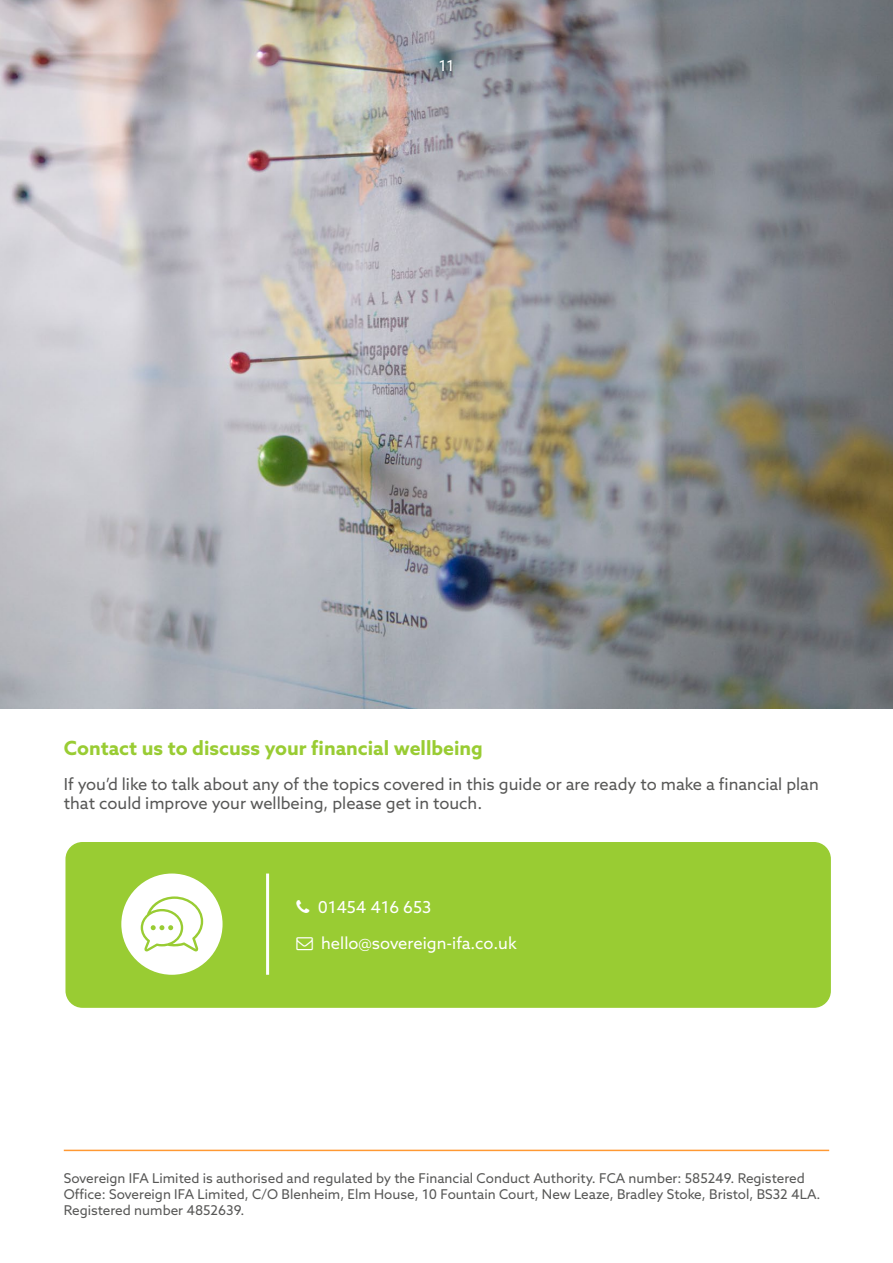
<style>
.page{position:relative;width:893px;height:1263px;background:#fff}
.page>*{position:absolute;margin:0;border:0;box-sizing:border-box;transform-origin:0 0}
.t1{font:700 19.5px "Azo Sans";color:#9c3}
.t2{font:16.5px/19.8px "Azo Sans";color:#575756}
.t3{font:16.5px "Azo Sans";color:#fff}
.t4{font:15px "Azo Sans";color:#fff}
.t5{font:13.5px/16.2px "Azo Sans";color:#575756}
</style>
<div class="page">
<img style="left:0;top:0;width:893px;height:708px">
<div style="left:65px;top:842px;width:766px;height:166px;background:#9c3;border-radius:17px"></div>
<hr style="left:266px;top:873px;width:3px;height:102px;background:#fff">
<div style="left:121px;top:873px;width:102px;height:102px;background:#fff;border-radius:50%"></div>
<svg style="left:141px;top:896px;width:62px;height:55px"></svg>
<hr style="left:64px;top:1150px;width:765px;height:1px;background:#f93">
<p class="t4" style="left:439px;top:56px;width:17px">11</p>
<h1 class="t1" style="left:64px;top:735px;width:421px">Contact us to discuss your financial wellbeing</h1>
<p class="t2" style="left:64px;top:774px;width:756px">If you’d like to talk about any of the topics covered in this guide or are ready to make a financial plan that could improve your wellbeing, please get in touch.</p>
<p class="t3" style="left:318px;top:897px;width:115px">01454 416 653</p>
<p class="t3" style="left:321px;top:932px;width:197px">hello@sovereign-ifa.co.uk</p>
<p class="t5" style="left:64px;top:1170px;width:758px">Sovereign IFA Limited is authorised and regulated by the Financial Conduct Authority. FCA number: 585249. Registered<br>Office: Sovereign IFA Limited, C/O Blenheim, Elm House, 10 Fountain Court, New Leaze, Bradley Stoke, Bristol, BS32 4LA.<br>Registered number 4852639.</p>
</div>
